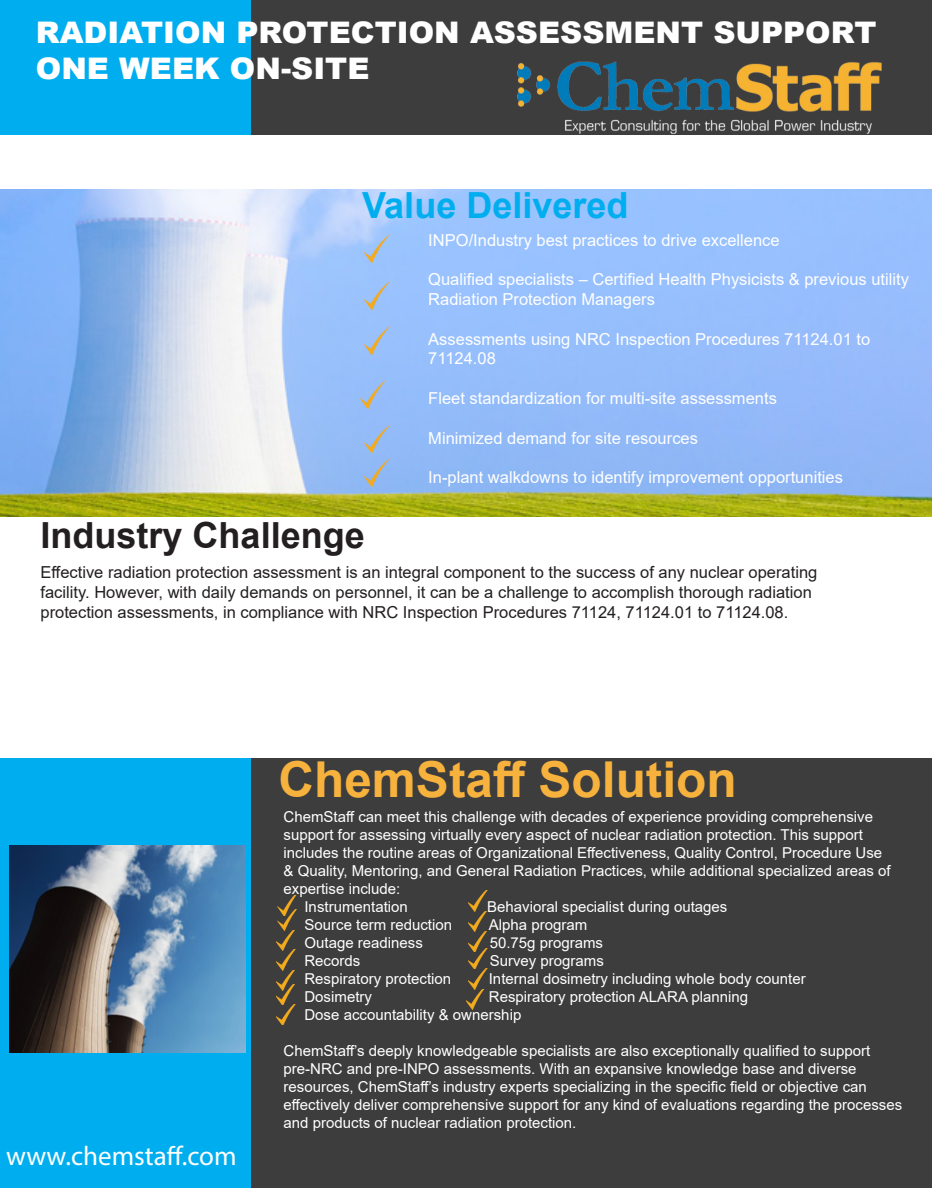
<style>
.page{position:relative;width:932px;height:1188px;background:#fff}
.page>*{position:absolute;margin:0;border:0;box-sizing:border-box;transform-origin:0 0}
.t1{font:700 49.5px "Arial";color:#f7b23e}
.t2{font:700 36px "Arial";color:#231f20}
.t3{font:700 36px "Arial";color:#00aeef}
.t4{font:900 29.7px "Arial";color:#fff}
.t5{font:27px "Myriad Pro";color:#fff}
.t6{font:16.5px "Arial";color:#fff}
.t7{font:16.5px "Arial";color:#231f20}
.t8{font:15px/18px "Arial";color:#fff}
</style>
<div class="page">
<img style="left:0;top:190px;width:932px;height:327px">
<div style="left:248px;top:758px;width:684px;height:430px;background:#3d3d3d"></div>
<div style="left:250px;top:0;width:682px;height:135px;background:#3e3d3d"></div>
<div style="left:0;top:0;width:250px;height:135px;background:#00aeef"></div>
<div style="left:0;top:758px;width:250px;height:430px;background:#00aeef"></div>
<img style="left:517px;top:61px;width:365px;height:73px">
<img style="left:362px;top:279px;width:30px;height:33px">
<img style="left:362px;top:231px;width:30px;height:34px">
<img style="left:362px;top:324px;width:30px;height:33px">
<img style="left:362px;top:422px;width:30px;height:68px">
<img style="left:358px;top:378px;width:31px;height:34px">
<img style="left:276px;top:990px;width:20px;height:35px">
<img style="left:276px;top:930px;width:20px;height:60px">
<img style="left:278px;top:916px;width:15px;height:14px">
<img style="left:277px;top:895px;width:20px;height:21px">
<img style="left:468px;top:952px;width:20px;height:37px">
<img style="left:466px;top:989px;width:19px;height:20px">
<img style="left:468px;top:891px;width:20px;height:61px">
<img style="left:10px;top:845px;width:235px;height:207px">
<p class="t4" style="left:36px;top:11px;width:842px">RADIATION PROTECTION ASSESSMENT SUPPORT</p>
<p class="t4" style="left:36px;top:46px;width:335px">ONE WEEK ON-SITE</p>
<p class="t3" style="left:362px;top:180px;width:268px">Value Delivered</p>
<p class="t2" style="left:40px;top:510px;width:326px">Industry Challenge</p>
<p class="t6" style="left:428px;top:228px;width:353px">INPO/Industry best practices to drive excellence</p>
<p class="t6" style="left:428px;top:268px;width:482px">Qualified specialists – Certified Health Physicists &amp; previous utility</p>
<p class="t6" style="left:428px;top:288px;width:228px">Radiation Protection Managers</p>
<p class="t6" style="left:428px;top:327px;width:443px">Assessments using NRC Inspection Procedures 71124.01 to</p>
<p class="t6" style="left:428px;top:347px;width:69px">71124.08</p>
<p class="t6" style="left:428px;top:387px;width:350px">Fleet standardization for multi-site assessments</p>
<p class="t6" style="left:428px;top:426px;width:271px">Minimized demand for site resources</p>
<p class="t6" style="left:428px;top:466px;width:416px">In-plant walkdowns to identify improvement opportunities</p>
<p class="t7" style="left:40px;top:561px;width:778px">Effective radiation protection assessment is an integral component to the success of any nuclear operating</p>
<p class="t7" style="left:40px;top:581px;width:772px">facility. However, with daily demands on personnel, it can be a challenge to accomplish thorough radiation</p>
<p class="t7" style="left:40px;top:600px;width:749px">protection assessments, in compliance with NRC Inspection Procedures 71124, 71124.01 to 71124.08.</p>
<p class="t1" style="left:278px;top:745px;width:460px">ChemStaff Solution</p>
<p class="t5" style="left:6px;top:1140px;width:232px">www.chemstaff.com</p>
<p class="t8" style="left:283px;top:807px;width:591px">ChemStaff can meet this challenge with decades of experience providing comprehensive</p>
<p class="t8" style="left:283px;top:825px;width:581px">support for assessing virtually every aspect of nuclear radiation protection. This support</p>
<p class="t8" style="left:283px;top:843px;width:608px">includes the routine areas of Organizational Effectiveness, Quality Control, Procedure Use &amp; Quality, Mentoring, and General Radiation Practices, while additional specialized areas of expertise include:</p>
<p class="t8" style="left:304px;top:897px;width:105px">Instrumentation</p>
<p class="t8" style="left:487px;top:897px;width:242px">Behavioral specialist during outages</p>
<p class="t8" style="left:304px;top:915px;width:149px">Source term reduction</p>
<p class="t8" style="left:489px;top:915px;width:100px">Alpha program</p>
<p class="t8" style="left:304px;top:933px;width:120px">Outage readiness</p>
<p class="t8" style="left:489px;top:933px;width:115px">50.75g programs</p>
<p class="t8" style="left:304px;top:951px;width:57px">Records</p>
<p class="t8" style="left:489px;top:951px;width:116px">Survey programs</p>
<p class="t8" style="left:304px;top:969px;width:148px">Respiratory protection</p>
<p class="t8" style="left:489px;top:969px;width:318px">Internal dosimetry including whole body counter</p>
<p class="t8" style="left:304px;top:987px;width:69px">Dosimetry</p>
<p class="t8" style="left:489px;top:987px;width:261px">Respiratory protection ALARA planning</p>
<p class="t8" style="left:304px;top:1005px;width:218px">Dose accountability &amp; ownership</p>
<p class="t8" style="left:283px;top:1041px;width:588px">ChemStaff’s deeply knowledgeable specialists are also exceptionally qualified to support</p>
<p class="t8" style="left:283px;top:1059px;width:574px">pre-NRC and pre-INPO assessments. With an expansive knowledge base and diverse</p>
<p class="t8" style="left:283px;top:1077px;width:584px">resources, ChemStaff’s industry experts specializing in the specific field or objective can</p>
<p class="t8" style="left:283px;top:1095px;width:620px">effectively deliver comprehensive support for any kind of evaluations regarding the processes and products of nuclear radiation protection.</p>
</div>
